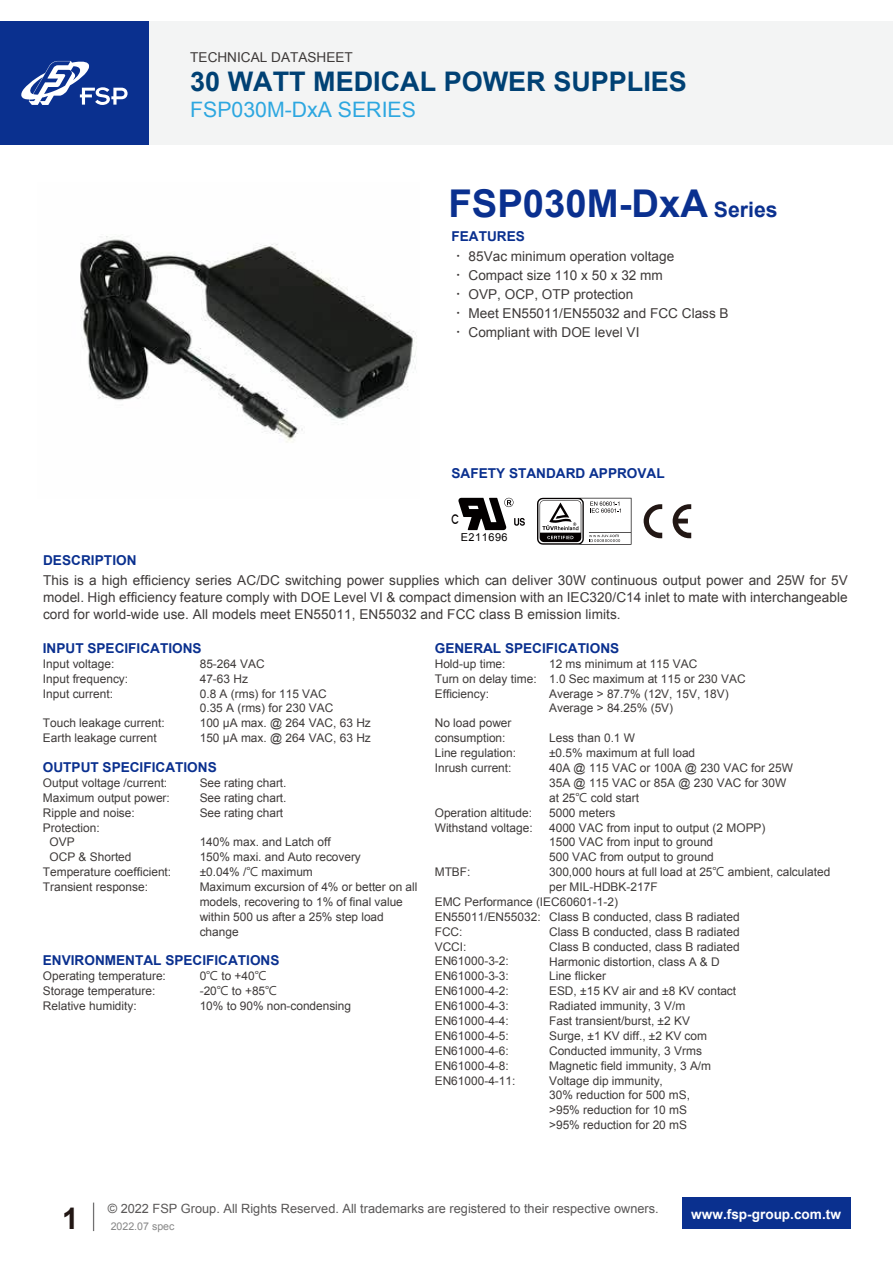
<style>
.page{position:relative;width:893px;height:1263px;background:#fff}
.page>*{position:absolute;margin:0;border:0;box-sizing:border-box;transform-origin:0 0}
.t1{font:700 38.25px "Arial";color:#0a308f}
.t2{font:700 29.7px "Arial";color:#221714}
.t3{font:700 27px "Arial";color:#004174}
.t4{font:21.3px "Arial";color:#2da7e0}
.t5{font:13.65px/19.2px "Arial";color:#3e3a39}
.t6{font:700 13.65px "Arial";color:#0a308f}
.t7{font:700 13.65px "Arial";color:#fff}
.t8{font:500 13.2px "Avant Garde IT Cby BT";color:#040000;scale:.75 1}
.t9{font:12.75px "Arial";color:#595757}
.t10{font:11.85px/14.9px "Arial";color:#3e3a39}
.t11{font:10.95px "Arial";letter-spacing:.05em;color:#030000}
.t12{font:10.65px "Arial";color:#888}
.s1{font-size:21.3px}
.s2{font-weight:700;color:#0a308f}
.s3{font-family:"Adobe Ming Std";font-weight:300}
.s4{font-family:"Microsoft Jheng Hei"}
</style>
<div class="page">
<img style="left:80px;top:236px;width:337px;height:207px">
<svg style="left:93px;top:1202px;width:1px;height:29px"></svg>
<div style="left:682px;top:1197px;width:168px;height:32px;background:#0a308f"></div>
<div style="left:0;top:21px;width:893px;height:124px;background:#f3f4f4"></div>
<div style="left:0;top:21px;width:149px;height:124px;background:#0a308f"></div>
<svg style="left:21px;top:61px;width:107px;height:44px"></svg>
<svg style="left:644px;top:504px;width:47px;height:34px"></svg>
<svg style="left:537px;top:498px;width:94px;height:47px"></svg>
<svg style="left:458px;top:498px;width:67px;height:32px"></svg>
<p class="t5" style="left:190px;top:48px;width:164px">TECHNICAL DATASHEET</p>
<h3 class="t3" style="left:190px;top:72px;width:498px">30 WATT MEDICAL POWER SUPPLIES</h3>
<h3 class="t4" style="left:190px;top:101px;width:227px">FSP030M-DxA SERIES</h3>
<h1 class="t1" style="left:449px;top:189px;width:331px">FSP030M-DxA <span class="s1">Series</span></h1>
<p class="t5" style="left:452px;top:228px;width:279px"><span class="s2">FEATURES<br></span><span class="s3">‧</span> 85Vac minimum operation voltage<br><span class="s3">‧</span> Compact size 110 x 50 x 32 mm<br><span class="s3">‧</span> OVP, OCP, OTP protection<br><span class="s3">‧</span> Meet EN55011/EN55032 and FCC Class B <span class="s3">‧</span> Compliant with DOE level VI</p>
<p class="t6" style="left:452px;top:468px;width:215px">SAFETY STANDARD APPROVAL</p>
<p class="t8" style="left:452px;top:512px;width:12px">C</p>
<p class="t11" style="left:461px;top:533px;width:48px">E211696</p>
<p class="t6" style="left:43px;top:555px;width:95px">DESCRIPTION</p>
<p class="t5" style="left:43px;top:572px;width:806px;line-height:17px;text-align:justify">This is a high efficiency series AC/DC switching power supplies which can deliver 30W continuous output power and 25W for 5V model. High efficiency feature comply with DOE Level VI &amp; compact dimension with an IEC320/C14 inlet to mate with interchangeable cord for world-wide use. All models meet EN55011, EN55032 and FCC class B emission limits.</p>
<p class="t6" style="left:43px;top:643px;width:160px">INPUT SPECIFICATIONS</p>
<p class="t10" style="left:43px;top:657px;width:87px">Input voltage:<br>Input frequency:<br>Input current:</p>
<p class="t10" style="left:43px;top:717px;width:123px">Touch leakage current:<br>Earth leakage current</p>
<p class="t6" style="left:43px;top:762px;width:175px">OUTPUT SPECIFICATIONS</p>
<p class="t10" style="left:43px;top:776px;width:126px">Output voltage /current:</p>
<p class="t10" style="left:43px;top:791px;width:129px">Maximum output power:</p>
<p class="t10" style="left:43px;top:806px;width:93px">Ripple and noise:</p>
<p class="t10" style="left:43px;top:821px;width:58px">Protection:</p>
<p class="t10" style="left:49px;top:836px;width:27px">OVP</p>
<p class="t10" style="left:49px;top:851px;width:84px">OCP &amp; Shorted</p>
<p class="t10" style="left:43px;top:866px;width:130px">Temperature coefficient:</p>
<p class="t10" style="left:43px;top:880px;width:107px">Transient response:</p>
<p class="t6" style="left:435px;top:643px;width:186px">GENERAL SPECIFICATIONS</p>
<p class="t10" style="left:435px;top:657px;width:103px">Hold-up time:<br>Turn on delay time:<br>Efficiency:</p>
<p class="t10" style="left:435px;top:717px;width:83px">No load power consumption:<br>Line regulation:<br>Inrush current:</p>
<p class="t10" style="left:435px;top:806px;width:99px">Operation altitude:<br>Withstand voltage:</p>
<p class="t10" style="left:435px;top:866px;width:37px">MTBF:</p>
<p class="t10" style="left:435px;top:895px;width:185px">EMC Performance (IEC60601-1-2)<br>EN55011/EN55032:<br>FCC:<br>VCCI:<br>EN61000-3-2:<br>EN61000-3-3:<br>EN61000-4-2:<br>EN61000-4-3:<br>EN61000-4-4:<br>EN61000-4-5:<br>EN61000-4-6:<br>EN61000-4-8:<br>EN61000-4-11:</p>
<p class="t10" style="left:200px;top:657px;width:173px">85-264 VAC<br>47-63 Hz<br>0.8 A (rms) for 115 VAC<br>0.35 A (rms) for 230 VAC<br>100 μA max. @ 264 VAC, 63 Hz<br>150 μA max. @ 264 VAC, 63 Hz</p>
<p class="t10" style="left:200px;top:776px;width:88px;text-align:justify">See rating chart.<br>See rating chart.<br>See rating chart</p>
<p class="t10" style="left:200px;top:836px;width:219px">140% max. and Latch off<br>150% maxi. and Auto recovery<br>±0.04% /<span class="s4">℃</span> maximum<br>Maximum excursion of 4% or better on all models, recovering to 1% of final value within 500 us after a 25% step load change</p>
<p class="t10" style="left:200px;top:970px;width:153px">0<span class="s4">℃</span> to +40<span class="s4">℃<br></span>-20<span class="s4">℃</span> to +85<span class="s4">℃<br></span>10% to 90% non-condensing</p>
<p class="t10" style="left:549px;top:657px;width:198px">12 ms minimum at 115 VAC<br>1.0 Sec maximum at 115 or 230 VAC<br>Average &gt; 87.7% (12V, 15V, 18V)<br>Average &gt; 84.25% (5V)</p>
<p class="t10" style="left:549px;top:732px;width:283px">Less than 0.1 W<br>±0.5% maximum at full load<br>40A @ 115 VAC or 100A @ 230 VAC for 25W<br>35A @ 115 VAC or 85A @ 230 VAC for 30W<br>at 25<span class="s4">℃</span> cold start<br>5000 meters<br>4000 VAC from input to output (2 MOPP)<br>1500 VAC from input to ground<br>500 VAC from output to ground<br>300,000 hours at full load at 25<span class="s4">℃</span> ambient, calculated per MIL-HDBK-217F</p>
<p class="t10" style="left:549px;top:910px;width:192px">Class B conducted, class B radiated<br>Class B conducted, class B radiated<br>Class B conducted, class B radiated<br>Harmonic distortion, class A &amp; D<br>Line flicker<br>ESD, ±15 KV air and ±8 KV contact<br>Radiated immunity, 3 V/m<br>Fast transient/burst, ±2 KV<br>Surge, ±1 KV diff., ±2 KV com<br>Conducted immunity, 3 Vrms<br>Magnetic field immunity, 3 A/m<br>Voltage dip immunity,<br>30% reduction for 500 mS,<br>&gt;95% reduction for 10 mS<br>&gt;95% reduction for 20 mS</p>
<p class="t6" style="left:43px;top:955px;width:238px">ENVIRONMENTAL SPECIFICATIONS</p>
<p class="t10" style="left:43px;top:970px;width:125px">Operating temperature:<br>Storage temperature:<br>Relative humidity:</p>
<p class="t9" style="left:108px;top:1204px;width:553px">© 2022 FSP Group. All Rights Reserved. All trademarks are registered to their respective owners.</p>
<p class="t12" style="left:111px;top:1222px;width:65px">2022.07 spec</p>
<h2 class="t2" style="left:62px;top:1207px;width:18px">1</h2>
<p class="t7" style="left:691px;top:1209px;width:151px">www.fsp-group.com.tw</p>
</div>
